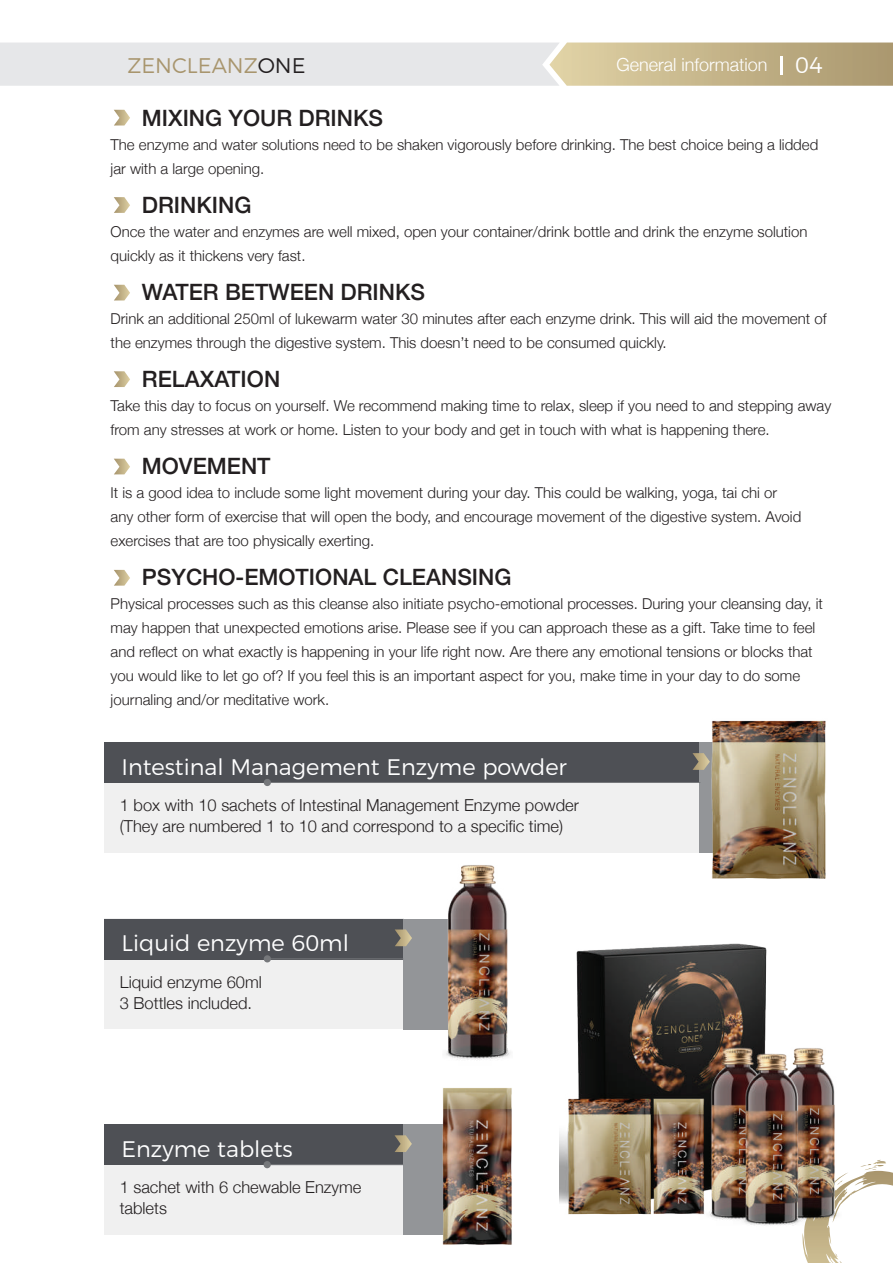
<style>
.page{position:relative;width:893px;height:1263px;background:#fff}
.page>*{position:absolute;margin:0;border:0;box-sizing:border-box;transform-origin:0 0}
.t1{font:500 22.5px "Helvetica Neue";color:#231f20}
.t2{font:300 22.5px "Montserrat";color:#fff}
.t3{font:300 21.15px "Montserrat";color:#a8956d}
.t4{font:300 18px "Helvetica Neue";color:#fff}
.t5{font:300 16.5px/21px "Helvetica Neue";color:#231f20}
.t6{font:300 15px/24px "Helvetica Neue";color:#231f20}
.s1{color:#231f20}
.s2{font-family:"Montserrat";font-size:22.5px}
</style>
<div class="page">
<svg style="left:0;top:43px;width:893px;height:43px;background:#d9d4c5"></svg>
<hr style="left:780px;top:56px;width:3px;height:19px;background:#fff">
<svg style="left:114px;top:110px;width:16px;height:16px"></svg>
<svg style="left:114px;top:197px;width:16px;height:16px"></svg>
<svg style="left:114px;top:285px;width:16px;height:15px"></svg>
<svg style="left:114px;top:371px;width:16px;height:16px"></svg>
<svg style="left:114px;top:459px;width:16px;height:15px"></svg>
<svg style="left:114px;top:570px;width:16px;height:16px"></svg>
<svg style="left:802px;top:1160px;width:91px;height:103px"></svg>
<div style="left:104px;top:742px;width:596px;height:111px;background:#f0f0f0"></div>
<div style="left:104px;top:919px;width:299px;height:110px;background:#f0f0f0"></div>
<div style="left:104px;top:1124px;width:299px;height:111px;background:#f0f0f0"></div>
<div style="left:104px;top:742px;width:594px;height:41px;background:#4e5055"></div>
<div style="left:104px;top:919px;width:299px;height:40px;background:#4e5055"></div>
<div style="left:104px;top:1124px;width:299px;height:41px;background:#4e5055"></div>
<div style="left:699px;top:743px;width:96px;height:110px;background:#939598"></div>
<div style="left:403px;top:919px;width:96px;height:110px;background:#939598"></div>
<div style="left:403px;top:1125px;width:96px;height:110px;background:#939598"></div>
<img style="left:707px;top:720px;width:119px;height:159px">
<img style="left:432px;top:1088px;width:80px;height:157px">
<img style="left:442px;top:865px;width:69px;height:195px">
<img style="left:560px;top:943px;width:281px;height:287px">
<hr style="left:267px;top:782px;width:433px;height:1px;background:#76787b">
<div style="left:264px;top:779px;width:7px;height:7px;background:#76787b;border-radius:50%"></div>
<hr style="left:267px;top:958px;width:136px;height:1px;background:#76787b">
<div style="left:264px;top:955px;width:7px;height:7px;background:#76787b;border-radius:50%"></div>
<hr style="left:267px;top:1164px;width:136px;height:1px;background:#76787b">
<div style="left:264px;top:1161px;width:7px;height:7px;background:#76787b;border-radius:50%"></div>
<svg style="left:692px;top:753px;width:18px;height:17px"></svg>
<svg style="left:395px;top:929px;width:17px;height:17px"></svg>
<svg style="left:394px;top:1135px;width:18px;height:17px"></svg>
<h2 class="t3" style="left:128px;top:49px;width:179px">ZENCLEANZ<span class="s1">ONE</span></h2>
<p class="t4" style="left:616px;top:50px;width:208px">General information <span class="s2">04</span></p>
<h1 class="t1" style="left:142px;top:100px;width:243px">MIXING YOUR DRINKS</h1>
<p class="t6" style="left:111px;top:132px;width:709px">The enzyme and water solutions need to be shaken vigorously before drinking. The best choice being a lidded jar with a large opening.</p>
<h1 class="t1" style="left:142px;top:187px;width:111px">DRINKING</h1>
<p class="t6" style="left:111px;top:219px;width:698px">Once the water and enzymes are well mixed, open your container/drink bottle and drink the enzyme solution quickly as it thickens very fast.</p>
<h1 class="t1" style="left:142px;top:274px;width:285px">WATER BETWEEN DRINKS</h1>
<p class="t6" style="left:111px;top:306px;width:717px">Drink an additional 250ml of lukewarm water 30 minutes after each enzyme drink. This will aid the movement of the enzymes through the digestive system. This doesn’t need to be consumed quickly.</p>
<h1 class="t1" style="left:142px;top:361px;width:140px">RELAXATION</h1>
<p class="t6" style="left:111px;top:393px;width:722px">Take this day to focus on yourself. We recommend making time to relax, sleep if you need to and stepping away from any stresses at work or home. Listen to your body and get in touch with what is happening there.</p>
<h1 class="t1" style="left:142px;top:448px;width:130px">MOVEMENT</h1>
<p class="t6" style="left:111px;top:480px;width:692px">It is a good idea to include some light movement during your day. This could be walking, yoga, tai chi or any other form of exercise that will open the body, and encourage movement of the digestive system. Avoid exercises that are too physically exerting.</p>
<h1 class="t1" style="left:142px;top:559px;width:371px">PSYCHO-EMOTIONAL CLEANSING</h1>
<p class="t6" style="left:111px;top:591px;width:714px">Physical processes such as this cleanse also initiate psycho-emotional processes. During your cleansing day, it may happen that unexpected emotions arise. Please see if you can approach these as a gift. Take time to feel and reflect on what exactly is happening in your life right now. Are there any emotional tensions or blocks that you would like to let go of? If you feel this is an important aspect for you, make time in your day to do some journaling and/or meditative work.</p>
<h1 class="t2" style="left:122px;top:749px;width:447px">Intestinal Management Enzyme powder</h1>
<p class="t5" style="left:120px;top:794px;width:461px">1 box with 10 sachets of Intestinal Management Enzyme powder (They are numbered 1 to 10 and correspond to a specific time)</p>
<h1 class="t2" style="left:122px;top:925px;width:229px">Liquid enzyme 60ml</h1>
<p class="t5" style="left:120px;top:970px;width:144px">Liquid enzyme 60ml<br>3 Bottles included.</p>
<h1 class="t2" style="left:121px;top:1131px;width:173px">Enzyme tablets</h1>
<p class="t5" style="left:120px;top:1176px;width:243px">1 sachet with 6 chewable Enzyme tablets</p>
</div>
